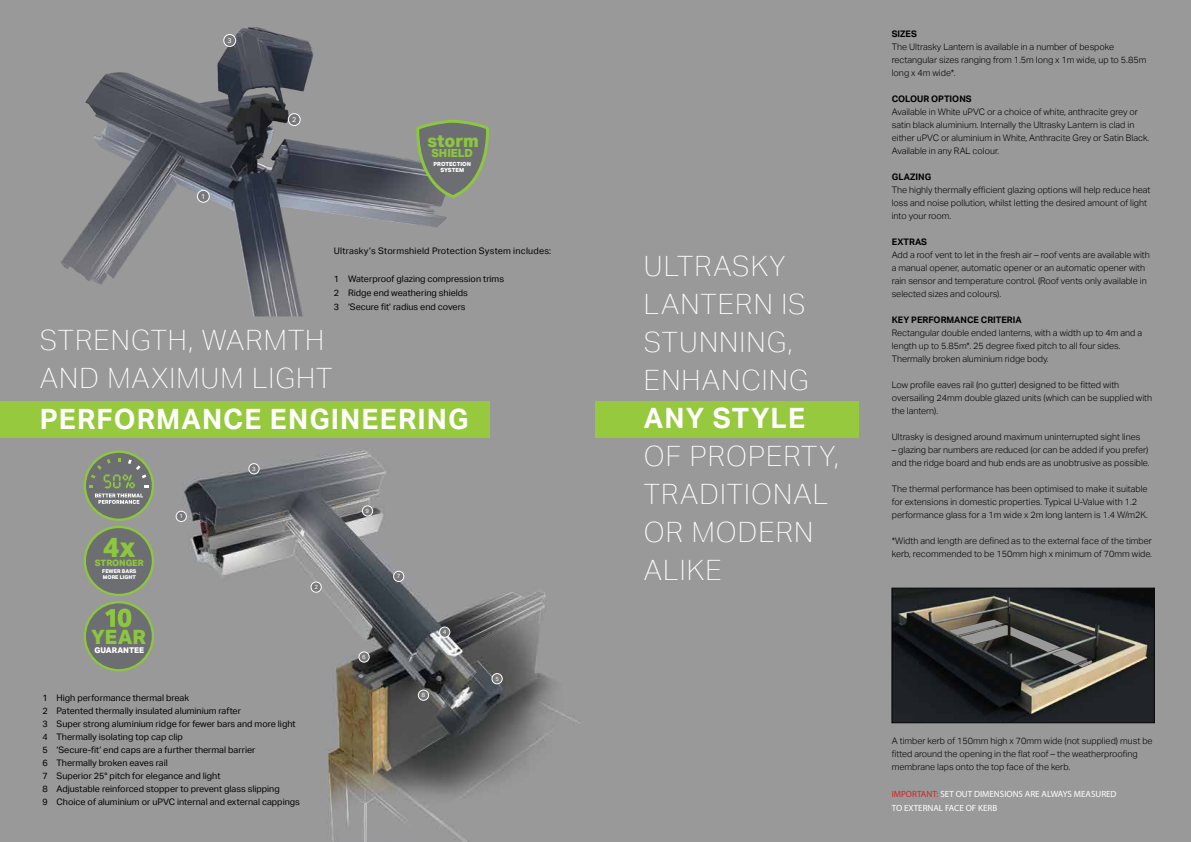
<style>
.page{position:relative;width:1191px;height:842px;background:#fff}
.page>*{position:absolute;margin:0;border:0;box-sizing:border-box;transform-origin:0 0}
.t1{font:100 28px/38px "Aktiv Grotesk";letter-spacing:.04em;color:#fff}
.t2{font:700 28px "Aktiv Grotesk";letter-spacing:.04em;color:#fff}
.t3{font:800 27.7px "Aktiv Grotesk";color:#8dc63f}
.t4{font:800 19.9px "Aktiv Grotesk";color:#8dc63f}
.t5{font:800 17.5px "Aktiv Grotesk";color:#8dc63f}
.t6{font:800 11.2px "Aktiv Grotesk";color:#8dc63f}
.t7{font:300 9px/13px "Aktiv Grotesk";color:#000}
.t8{font:9px/13px "Aktiv Grotesk";color:#000}
.t9{font:9px/14px "Myriad Pro";color:#fff}
.t10{font:700 9px "Aktiv Grotesk";color:#000}
.t11{font:9px "Aktiv Grotesk";letter-spacing:.02em;color:#000}
.t12{font:800 8.8px "Aktiv Grotesk";letter-spacing:-.005em;color:#8dc63f}
.t13{font:800 8px "Aktiv Grotesk";color:#fff}
.t14{font:7px "Aktiv Grotesk";color:#fff}
.t15{font:6px "Aktiv Grotesk";color:#fff}
.t16{font:800 5.7px "Aktiv Grotesk";color:#fff}
.t17{font:800 5.3px "Aktiv Grotesk";color:#fff}
.s1{color:#d2232a}
</style>
<div class="page">
<img style="left:0;top:0;width:1191px;height:842px">
<div style="left:0;top:401px;width:489px;height:36px;background:#96c93d"></div>
<img style="left:61px;top:27px;width:242px;height:289px">
<div style="left:224px;top:35px;width:12px;height:11px;background:#78787a;border-radius:50%"></div>
<div style="left:223px;top:34px;width:13px;height:13px;border:1px solid #fff;border-radius:50%"></div>
<div style="left:288px;top:114px;width:12px;height:12px;background:#78787a;border-radius:50%"></div>
<div style="left:288px;top:113px;width:12px;height:13px;border:1px solid #fff;border-radius:50%"></div>
<div style="left:197px;top:190px;width:12px;height:12px;background:#78787a;border-radius:50%"></div>
<div style="left:197px;top:190px;width:12px;height:12px;border:1px solid #fff;border-radius:50%"></div>
<svg style="left:416px;top:120px;width:73px;height:78px;background:#777e70"></svg>
<div style="left:249px;top:464px;width:10px;height:10px;background:#78787a;border-radius:50%"></div>
<div style="left:249px;top:463px;width:10px;height:11px;border:1px solid #fff;border-radius:50%"></div>
<div style="left:311px;top:582px;width:10px;height:10px;background:#78787a;border-radius:50%"></div>
<div style="left:311px;top:582px;width:10px;height:10px;border:1px solid #fff;border-radius:50%"></div>
<div style="left:439px;top:627px;width:11px;height:10px;background:#78787a;border-radius:50%"></div>
<div style="left:439px;top:627px;width:11px;height:10px;border:1px solid #fff;border-radius:50%"></div>
<div style="left:359px;top:652px;width:10px;height:10px;background:#78787a;border-radius:50%"></div>
<div style="left:359px;top:652px;width:10px;height:10px;border:1px solid #fff;border-radius:50%"></div>
<div style="left:393px;top:571px;width:11px;height:10px;background:#78787a;border-radius:50%"></div>
<div style="left:393px;top:571px;width:11px;height:11px;border:1px solid #fff;border-radius:50%"></div>
<div style="left:492px;top:674px;width:10px;height:10px;background:#78787a;border-radius:50%"></div>
<div style="left:492px;top:673px;width:10px;height:11px;border:1px solid #fff;border-radius:50%"></div>
<div style="left:176px;top:511px;width:10px;height:10px;background:#78787a;border-radius:50%"></div>
<div style="left:176px;top:511px;width:10px;height:11px;border:1px solid #fff;border-radius:50%"></div>
<div style="left:418px;top:690px;width:10px;height:10px;background:#78787a;border-radius:50%"></div>
<div style="left:418px;top:690px;width:11px;height:10px;border:1px solid #fff;border-radius:50%"></div>
<div style="left:362px;top:506px;width:11px;height:10px;background:#78787a;border-radius:50%"></div>
<div style="left:362px;top:506px;width:11px;height:10px;border:1px solid #fff;border-radius:50%"></div>
<svg style="left:85px;top:452px;width:68px;height:68px"></svg>
<div style="left:84px;top:450px;width:70px;height:71px;border:2px solid #8dc63f;border-radius:50%"></div>
<svg style="left:89px;top:458px;width:59px;height:46px;background:#7e8578"></svg>
<div style="left:85px;top:527px;width:68px;height:68px;background:#6d6e71;border-radius:50%"></div>
<div style="left:84px;top:526px;width:70px;height:70px;border:2px solid #8dc63f;border-radius:50%"></div>
<div style="left:85px;top:602px;width:68px;height:68px;background:#6d6e71;border-radius:50%"></div>
<div style="left:84px;top:601px;width:70px;height:70px;border:2px solid #8dc63f;border-radius:50%"></div>
<svg style="left:105px;top:608px;width:26px;height:19px"></svg>
<img style="left:893px;top:590px;width:259px;height:131px">
<div style="left:891px;top:588px;width:263px;height:135px;border:1px solid #000"></div>
<div style="left:595px;top:401px;width:264px;height:36px;background:#96c93d"></div>
<p class="t14" style="left:228px;top:36px;width:6px">3</p>
<p class="t14" style="left:201px;top:192px;width:6px">1</p>
<p class="t14" style="left:292px;top:115px;width:6px">2</p>
<h3 class="t5" style="left:427px;top:129px;width:53px">storm</h3>
<p class="t6" style="left:431px;top:146px;width:43px">SHIELD</p>
<p class="t16" style="left:440px;top:166px;width:25px">SYSTEM</p>
<p class="t16" style="left:433px;top:160px;width:39px">PROTECTION</p>
<p class="t11" style="left:334px;top:246px;width:219px">Ultrasky’s Stormshield Protection System includes:</p>
<p class="t8" style="left:334px;top:272px;width:172px;line-height:14px">1 Waterproof glazing compression trims<br>2 Ridge end weathering shields<br>3 ‘Secure fit’ radius end covers</p>
<h1 class="t1" style="left:40px;top:321px;width:294px">STRENGTH, WARMTH<br>AND MAXIMUM LIGHT</h1>
<h1 class="t2" style="left:40px;top:403px;width:430px">PERFORMANCE ENGINEERING</h1>
<p class="t15" style="left:252px;top:465px;width:5px">3</p>
<h2 class="t3" style="left:103px;top:529px;width:34px">4x</h2>
<p class="t12" style="left:95px;top:558px;width:51px">STRONGER</p>
<p class="t17" style="left:103px;top:574px;width:35px">MORE LIGHT</p>
<p class="t17" style="left:102px;top:568px;width:36px">FEWER BARS</p>
<h3 class="t4" style="left:91px;top:624px;width:56px">YEAR</h3>
<p class="t13" style="left:94px;top:645px;width:51px">GUARANTEE</p>
<p class="t15" style="left:179px;top:513px;width:5px">1</p>
<p class="t15" style="left:314px;top:584px;width:5px">2</p>
<p class="t8" style="left:42px;top:691px;width:259px">1 High performance thermal break<br>2 Patented thermally insulated aluminium rafter<br>3 Super strong aluminium ridge for fewer bars and more light 4 Thermally isolating top cap clip<br>5 ‘Secure-fit’ end caps are a further thermal barrier<br>6 Thermally broken eaves rail<br>7 Superior 25° pitch for elegance and light<br>8 Adjustable reinforced stopper to prevent glass slipping<br>9 Choice of aluminium or uPVC internal and external cappings</p>
<p class="t15" style="left:366px;top:507px;width:5px">9</p>
<p class="t15" style="left:397px;top:573px;width:5px">7</p>
<p class="t15" style="left:362px;top:653px;width:5px">6</p>
<p class="t15" style="left:443px;top:629px;width:5px">4</p>
<p class="t15" style="left:495px;top:675px;width:5px">5</p>
<h1 class="t1" style="left:644px;top:248px;width:166px">ULTRASKY<br>LANTERN IS<br>STUNNING,<br>ENHANCING</h1>
<h1 class="t2" style="left:644px;top:402px;width:162px">ANY STYLE</h1>
<h1 class="t1" style="left:644px;top:438px;width:196px">OF PROPERTY,<br>TRADITIONAL<br>OR MODERN<br>ALIKE</h1>
<p class="t10" style="left:891px;top:29px;width:27px">SIZES</p>
<p class="t7" style="left:891px;top:41px;width:256px">The Ultrasky Lantern is available in a number of bespoke rectangular sizes ranging from 1.5m long x 1m wide, up to 5.85m long x 4m wide*.</p>
<p class="t10" style="left:891px;top:94px;width:81px">COLOUR OPTIONS</p>
<p class="t7" style="left:891px;top:106px;width:259px">Available in White uPVC or a choice of white, anthracite grey or satin black aluminium. Internally the Ultrasky Lantern is clad in either uPVC or aluminium in White, Anthracite Grey or Satin Black.<br>Available in any RAL colour.</p>
<p class="t10" style="left:891px;top:172px;width:41px">GLAZING</p>
<p class="t7" style="left:891px;top:184px;width:260px">The highly thermally efficient glazing options will help reduce heat loss and noise pollution, whilst letting the desired amount of light into your room.</p>
<p class="t10" style="left:891px;top:237px;width:37px">EXTRAS</p>
<p class="t7" style="left:891px;top:249px;width:259px">Add a roof vent to let in the fresh air – roof vents are available with a manual opener, automatic opener or an automatic opener with rain sensor and temperature control. (Roof vents only available in selected sizes and colours).</p>
<p class="t10" style="left:891px;top:315px;width:131px">KEY PERFORMANCE CRITERIA</p>
<p class="t7" style="left:891px;top:327px;width:252px">Rectangular double ended lanterns, with a width up to 4m and a length up to 5.85m*. 25 degree fixed pitch to all four sides.<br>Thermally broken aluminium ridge body.</p>
<p class="t7" style="left:891px;top:379px;width:262px">Low profile eaves rail (no gutter) designed to be fitted with oversailing 24mm double glazed units (which can be supplied with the lantern).</p>
<p class="t7" style="left:891px;top:431px;width:250px">Ultrasky is designed around maximum uninterrupted sight lines</p>
<p class="t7" style="left:891px;top:444px;width:259px">– glazing bar numbers are reduced (or can be added if you prefer) and the ridge board and hub ends are as unobtrusive as possible.</p>
<p class="t7" style="left:891px;top:483px;width:258px">The thermal performance has been optimised to make it suitable for extensions in domestic properties. Typical U-Value with 1.2 performance glass for a 1m wide x 2m long lantern is 1.4 W/m2K.</p>
<p class="t7" style="left:891px;top:535px;width:262px">*Width and length are defined as to the external face of the timber kerb, recommended to be 150mm high x minimum of 70mm wide.</p>
<p class="t7" style="left:891px;top:735px;width:262px">A timber kerb of 150mm high x 70mm wide (not supplied) must be fitted around the opening in the flat roof – the weatherproofing membrane laps onto the top face of the kerb.</p>
<p class="t9" style="left:891px;top:787px;width:226px"><span class="s1">IMPORTANT:</span> SET OUT DIMENSIONS ARE ALWAYS MEASURED<br>TO EXTERNAL FACE OF KERB</p>
</div>
